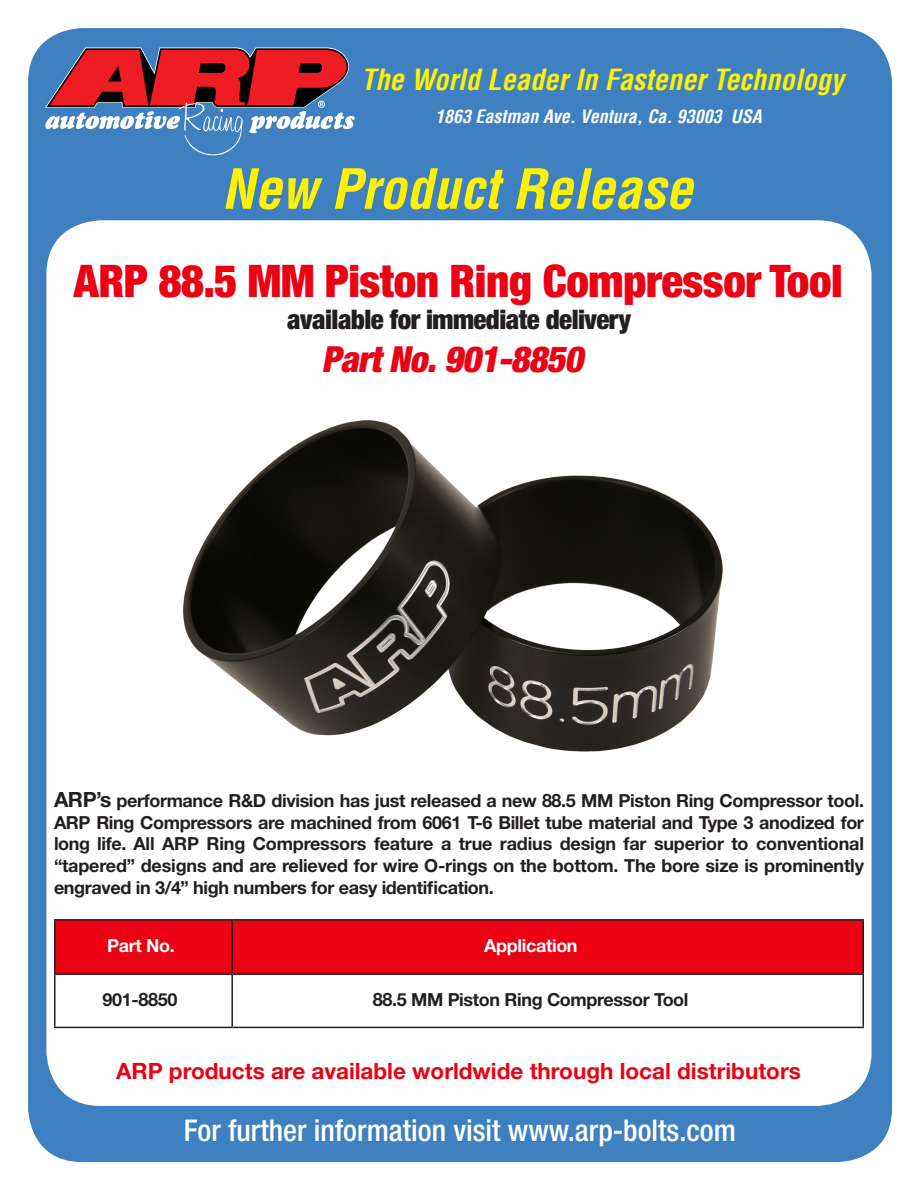
<style>
.page{position:relative;width:918px;height:1188px;background:#fff}
.page>*{position:absolute;margin:0;border:0;box-sizing:border-box;transform-origin:0 0}
.t1{font:italic 700 condensed 54px "Helvetica LT";color:#fff200}
.t2{font:900 condensed 45px "Helvetica Neue";letter-spacing:-.01em;color:#ec0013}
.t3{font:italic 900 condensed 36px "Helvetica Neue";color:#ec0013}
.t4{font:500 condensed 30px "Helvetica Neue";color:#fff}
.t5{font:italic 700 condensed 28.5px "Helvetica LT";color:#fff200}
.t6{font:900 condensed 27px "Helvetica Neue";letter-spacing:-.02em;color:#231f20}
.t7{font:700 22.5px "Helvetica Neue";color:#ec0013}
.t8{font:700 18px/21.6px "Helvetica Neue";letter-spacing:-.02em;color:#231f20;text-align:justify}
.t9{font:italic 700 condensed 18px "Helvetica LT";color:#fff}
.t10{font:700 18px "Helvetica Neue";letter-spacing:-.02em;color:#fff}
.s1{font-size:21px}
.s2{font-size:18.6px}
</style>
<div class="page">
<div style="left:28px;top:28px;width:864px;height:1134px;background:#3f80c1;border-radius:54px"></div>
<div style="left:46px;top:220px;width:826px;height:886px;background:#fff;border-radius:54px"></div>
<svg style="left:45px;top:47px;width:310px;height:109px"></svg>
<img style="left:183px;top:420px;width:540px;height:332px">
<div style="left:56px;top:921px;width:806px;height:52px;background:#ec0013"></div>
<hr style="left:54px;top:919px;width:178px;height:2px;background:#231f20">
<hr style="left:54px;top:921px;width:2px;height:52px;background:#231f20">
<hr style="left:232px;top:919px;width:632px;height:2px;background:#231f20">
<hr style="left:231px;top:921px;width:2px;height:52px;background:#231f20">
<hr style="left:862px;top:921px;width:2px;height:52px;background:#231f20">
<hr style="left:54px;top:973px;width:178px;height:2px;background:#231f20">
<hr style="left:54px;top:975px;width:2px;height:52px;background:#231f20">
<hr style="left:232px;top:973px;width:632px;height:2px;background:#231f20">
<hr style="left:231px;top:975px;width:2px;height:52px;background:#231f20">
<hr style="left:862px;top:975px;width:2px;height:52px;background:#231f20">
<hr style="left:54px;top:1027px;width:178px;height:1px;background:#231f20">
<hr style="left:232px;top:1027px;width:632px;height:1px;background:#231f20">
<p class="t5" style="left:361px;top:62px;width:484px">The World Leader In Fastener Technology</p>
<p class="t9" style="left:435px;top:105px;width:328px">1863 Eastman Ave. Ventura, Ca. 93003 USA</p>
<p class="t1" style="left:222px;top:155px;width:472px">New Product Release</p>
<p class="t2" style="left:74px;top:253px;width:770px">ARP 88.5 MM Piston Ring Compressor Tool</p>
<p class="t6" style="left:287px;top:303px;width:345px">available for immediate delivery</p>
<p class="t3" style="left:322px;top:337px;width:271px">PartNo.901-8850</p>
<p class="t8" style="left:54px;top:790px;width:812px"><span class="s1">ARP’s</span> performance R&amp;D division has just released a new <span class="s2">88</span>.5 MM Piston Ring Compressor tool.<br>ARP Ring Compressors are machined from 6061 T-6 Billet tube material and Type 3 anodized for long life. All ARP Ring Compressors feature a true radius design far superior to conventional “tapered” designs and are relieved for wire O-rings on the bottom. The bore size is prominently engraved in 3/4” high numbers for easy identification.</p>
<p class="t10" style="left:107px;top:934px;width:69px">Part No.</p>
<p class="t10" style="left:484px;top:934px;width:95px">Application</p>
<p class="t8" style="left:103px;top:989px;width:76px">901-<span class="s2">88</span>50</p>
<p class="t8" style="left:373px;top:989px;width:317px"><span class="s2">88</span>.5 MM Piston Ring Compressor Tool</p>
<p class="t7" style="left:116px;top:1057px;width:686px">ARP products are available worldwide through local distributors</p>
<p class="t4" style="left:184px;top:1112px;width:554px">For further information visit www.arp-bolts.com</p>
</div>
